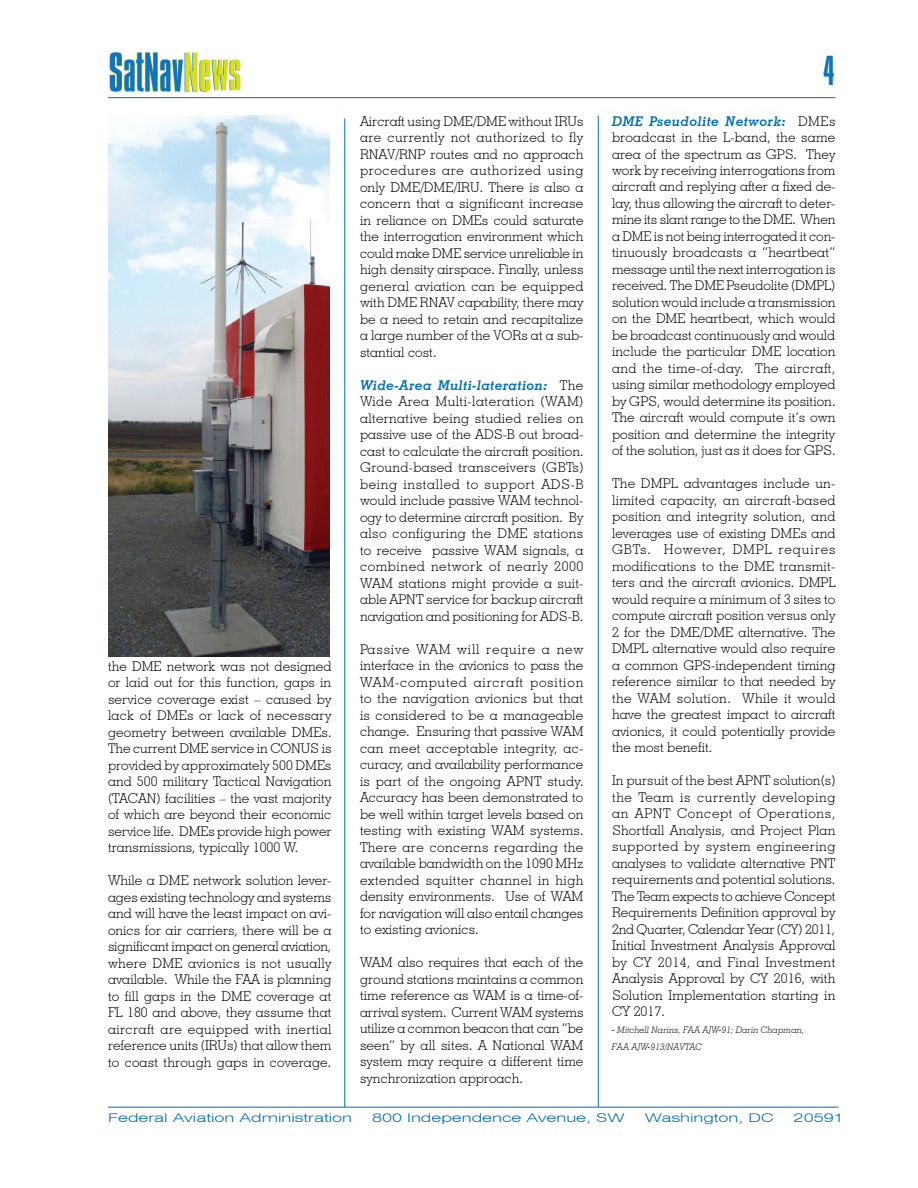
<style>
.page{position:relative;width:918px;height:1188px;background:#fff}
.page>*{position:absolute;margin:0;border:0;box-sizing:border-box;transform-origin:0 0}
.t1{font:300 36px "Compacta BT";color:#1074bc}
.t2{font:300 13.5px/16.5px "Geometric Slab 703 BT";color:#040503;text-align:justify}
.t3{font:300 expanded 12px "Swiss 721 BT";color:#006faf;scale:1.29 1}
.t4{font:italic 300 9px/16.5px "Geometric Slab 703 BT";color:#040503}
.s1{font-weight:700;font-style:italic;color:#006faf}
</style>
<div class="page">
<hr style="left:598px;top:116px;width:1px;height:991px;background:#006faf">
<hr style="left:108px;top:1107px;width:730px;height:1px;background:#006faf">
<hr style="left:345px;top:118px;width:1px;height:989px;background:#006faf">
<img style="left:108px;top:52px;width:189px;height:47px">
<hr style="left:108px;top:97px;width:728px;height:1px;background:#006faf">
<img style="left:108px;top:116px;width:221px;height:540px">
<p class="t2" style="left:108px;top:658px;width:225px">the DME network was not designed or laid out for this function, gaps in service coverage exist – caused by lack of DMEs or lack of necessary geometry between available DMEs.<br>The current DME service in CONUS is provided by approximately 500 DMEs and 500 military Tactical Navigation (TACAN) facilities – the vast majority of which are beyond their economic service life. DMEs provide high power transmissions, typically 1000 W.</p>
<p class="t2" style="left:108px;top:872px;width:225px">While a DME network solution lever&shy;ages existing technology and systems and will have the least impact on avi&shy;onics for air carriers, there will be a significant impact on general aviation, where DME avionics is not usually available. While the FAA is planning to fill gaps in the DME coverage at FL 180 and above, they assume that aircraft are equipped with inertial reference units (IRUs) that allow them to coast through gaps in coverage.</p>
<p class="t2" style="left:360px;top:113px;width:225px">Aircraft using DME/DME without IRUs are currently not authorized to fly RNAV/RNP routes and no approach procedures are authorized using only DME/DME/IRU. There is also a concern that a significant increase in reliance on DMEs could saturate the interrogation environment which could make DME service unreliable in high density airspace. Finally, unless general aviation can be equipped with DME RNAV capability, there may be a need to retain and recapitalize a large number of the VORs at a sub&shy;stantial cost.</p>
<p class="t2" style="left:360px;top:376px;width:225px"><span class="s1">Wide-Area Multi-lateration:</span> The Wide Area Multi-lateration (WAM) alternative being studied relies on passive use of the ADS-B out broad&shy;cast to calculate the aircraft position.<br>Ground-based transceivers (GBTs) being installed to support ADS-B would include passive WAM technol&shy;ogy to determine aircraft position. By also configuring the DME stations to receive passive WAM signals, a combined network of nearly 2000<br>WAM stations might provide a suit&shy;able APNT service for backup aircraft navigation and positioning for ADS-B.</p>
<p class="t2" style="left:360px;top:640px;width:225px">Passive WAM will require a new interface in the avionics to pass the WAM-computed aircraft position to the navigation avionics but that is considered to be a manageable change. Ensuring that passive WAM can meet acceptable integrity, ac&shy;curacy, and availability performance is part of the ongoing APNT study.<br>Accuracy has been demonstrated to be well within target levels based on testing with existing WAM systems.<br>There are concerns regarding the available bandwidth on the 1090 MHz extended squitter channel in high density environments. Use of WAM for navigation will also entail changes to existing avionics.</p>
<p class="t2" style="left:360px;top:954px;width:225px">WAM also requires that each of the ground stations maintains a common time reference as WAM is a time-of&shy;arrival system. Current WAM systems utilize a common beacon that can “be seen” by all sites. A National WAM system may require a different time synchronization approach.</p>
<h1 class="t1" style="left:824px;top:50px;width:13px">4</h1>
<p class="t2" style="left:612px;top:112px;width:225px"><span class="s1">DME Pseudolite Network:</span> DMEs broadcast in the L-band, the same area of the spectrum as GPS. They work by receiving interrogations from aircraft and replying after a fixed de&shy;lay, thus allowing the aircraft to deter&shy;mine its slant range to the DME. When a DME is not being interrogated it con&shy;tinuously broadcasts a “heartbeat” message until the next interrogation is received. The DME Pseudolite (DMPL) solution would include a transmission on the DME heartbeat, which would be broadcast continuously and would include the particular DME location and the time-of-day. The aircraft, using similar methodology employed by GPS, would determine its position.<br>The aircraft would compute it’s own position and determine the integrity of the solution, just as it does for GPS.</p>
<p class="t2" style="left:612px;top:475px;width:225px">The DMPL advantages include un&shy;limited capacity, an aircraft-based position and integrity solution, and leverages use of existing DMEs and GBTs. However, DMPL requires modifications to the DME transmit&shy;ters and the aircraft avionics. DMPL would require a minimum of 3 sites to compute aircraft position versus only 2 for the DME/DME alternative. The DMPL alternative would also require a common GPS-independent timing reference similar to that needed by the WAM solution. While it would have the greatest impact to aircraft avionics, it could potentially provide the most benefit.</p>
<p class="t2" style="left:612px;top:772px;width:225px">In pursuit of the best APNT solution(s) the Team is currently developing an APNT Concept of Operations, Shortfall Analysis, and Project Plan supported by system engineering analyses to validate alternative PNT requirements and potential solutions.<br>The Team expects to achieve Concept Requirements Definition approval by 2nd Quarter, Calendar Year (CY) 2011, Initial Investment Analysis Approval by CY 2014, and Final Investment Analysis Approval by CY 2016, with Solution Implementation starting in CY 2017.</p>
<p class="t4" style="left:612px;top:1022px;width:194px">- Mitchell Narins, FAA AJW-91; Darin Chapman,<br>FAA AJW-913/NAVTAC</p>
<p class="t3" style="left:108px;top:1111px;width:191px">Federal Aviation Administration</p>
<p class="t3" style="left:372px;top:1111px;width:197px">800 Independence Avenue, SW</p>
<p class="t3" style="left:645px;top:1111px;width:101px">Washington, DC</p>
<p class="t3" style="left:794px;top:1111px;width:40px">20591</p>
</div>
